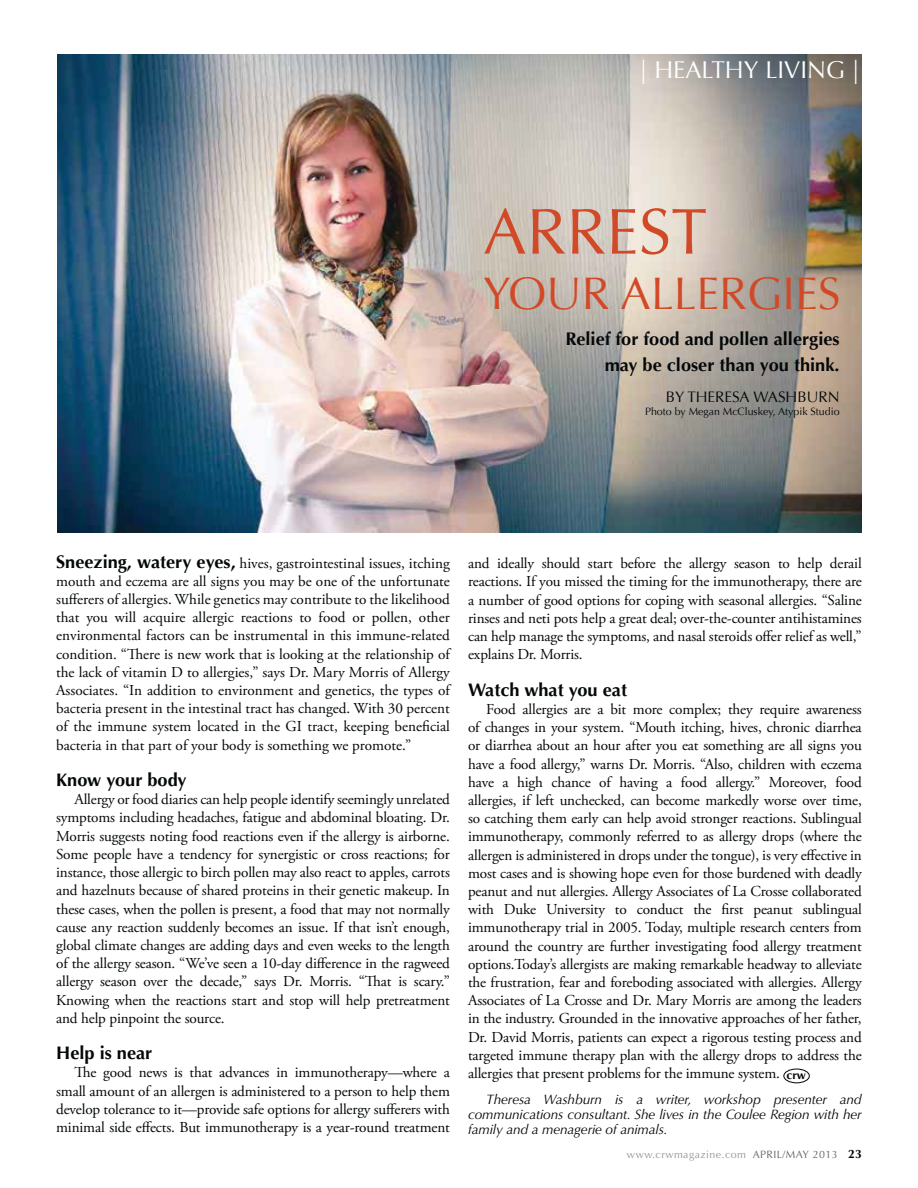
<style>
.page{position:relative;width:918px;height:1188px;background:#fff}
.page>*{position:absolute;margin:0;border:0;box-sizing:border-box;transform-origin:0 0}
.t1{font:64.95px "Optima";color:#d14927}
.t2{font:45.45px "Optima";color:#d14927}
.t3{font:24.3px "Optima";color:#fff}
.t4{font:700 18.15px/25.8px "Optima";color:#040809;text-align:right}
.t5{font:700 18.15px "Optima LT Std";color:#040809}
.t6{font:15.15px/18.1px "Adobe Garamond Pro";letter-spacing:-.01em;color:#040809;text-align:justify}
.t7{font:15.15px "Optima";color:#040809}
.t8{font:italic 13.65px/15.1px "Optima LT Std";letter-spacing:-.01em;color:#040809;text-align:justify}
.t9{font:10.65px "Optima LT Std";letter-spacing:.04em;color:#939698}
.t10{font:10.65px "Optima";color:#040809}
.s1{font-family:"Optima";font-weight:700;font-size:18.15px}
.s2{font-family:"Optima LT Std";font-weight:700;font-size:11.7px}
.s3{color:#636567}
.s4{font-weight:700;font-size:12.15px;color:#040809}
</style>
<div class="page">
<img style="left:57px;top:55px;width:805px;height:477px">
<div style="left:784px;top:1069px;width:26px;height:14px;border:1px solid #010202;border-radius:50%"></div>
<h3 class="t3" style="left:640px;top:55px;width:222px">| HEALTHY LIVING |</h3>
<h1 class="t1" style="left:483px;top:194px;width:226px">ARREST</h1>
<h2 class="t2" style="left:483px;top:267px;width:359px">YOUR ALLERGIES</h2>
<p class="t4" style="left:565px;top:326px;width:276px">Relief for food and pollen allergies may be closer than you think.</p>
<p class="t7" style="left:666px;top:388px;width:175px">BY THERESA WASHBURN</p>
<p class="t10" style="left:645px;top:405px;width:196px">Photo by Megan McCluskey, Atypik Studio</p>
<p class="t6" style="left:56px;top:555px;width:395px"><span class="s1">Sneezing, watery eyes,</span> hives, gastrointestinal issues, itching mouth and eczema are all signs you may be one of the unfortunate sufferers of allergies. While genetics may contribute to the likelihood that you will acquire allergic reactions to food or pollen, other environmental factors can be instrumental in this immune-related condition. “There is new work that is looking at the relationship of the lack of vitamin D to allergies,” says Dr. Mary Morris of Allergy Associates. “In addition to environment and genetics, the types of bacteria present in the intestinal tract has changed. With 30 percent of the immune system located in the GI tract, keeping beneficial bacteria in that part of your body is something we promote.”</p>
<p class="t5" style="left:56px;top:769px;width:132px">Know your body</p>
<p class="t6" style="left:56px;top:792px;width:395px;text-indent:18px">Allergy or food diaries can help people identify seemingly unrelated symptoms including headaches, fatigue and abdominal bloating. Dr.<br>Morris suggests noting food reactions even if the allergy is airborne.<br>Some people have a tendency for synergistic or cross reactions; for instance, those allergic to birch pollen may also react to apples, carrots and hazelnuts because of shared proteins in their genetic makeup. In these cases, when the pollen is present, a food that may not normally cause any reaction suddenly becomes an issue. If that isn’t enough, global climate changes are adding days and even weeks to the length of the allergy season. “We’ve seen a 10-day difference in the ragweed allergy season over the decade,” says Dr. Morris. “That is scary.” Knowing when the reactions start and stop will help pretreatment and help pinpoint the source.</p>
<p class="t5" style="left:56px;top:1042px;width:98px">Help is near</p>
<p class="t6" style="left:56px;top:1065px;width:395px;text-indent:18px">The good news is that advances in immunotherapy—where a small amount of an allergen is administered to a person to help them develop tolerance to it—provide safe options for allergy sufferers with minimal side effects. But immunotherapy is a year-round treatment</p>
<p class="t6" style="left:468px;top:556px;width:395px">and ideally should start before the allergy season to help derail reactions. If you missed the timing for the immunotherapy, there are a number of good options for coping with seasonal allergies. “Saline rinses and neti pots help a great deal; over-the-counter antihistamines can help manage the symptoms, and nasal steroids offer relief as well,” explains Dr. Morris.</p>
<p class="t5" style="left:468px;top:679px;width:160px">Watch what you eat</p>
<p class="t6" style="left:468px;top:701px;width:395px;text-indent:18px">Food allergies are a bit more complex; they require awareness of changes in your system. “Mouth itching, hives, chronic diarrhea or diarrhea about an hour after you eat something are all signs you have a food allergy,” warns Dr. Morris. “Also, children with eczema have a high chance of having a food allergy.” Moreover, food allergies, if left unchecked, can become markedly worse over time, so catching them early can help avoid stronger reactions. Sublingual immunotherapy, commonly referred to as allergy drops (where the allergen is administered in drops under the tongue), is very effective in most cases and is showing hope even for those burdened with deadly peanut and nut allergies. Allergy Associates of La Crosse collaborated with Duke University to conduct the first peanut sublingual immunotherapy trial in 2005. Today, multiple research centers from around the country are further investigating food allergy treatment options.Today’s allergists are making remarkable headway to alleviate the frustration, fear and foreboding associated with allergies. Allergy Associates of La Crosse and Dr. Mary Morris are among the leaders in the industry. Grounded in the innovative approaches of her father, Dr. David Morris, patients can expect a rigorous testing process and targeted immune therapy plan with the allergy drops to address the allergies that present problems for the immune system. <span class="s2">crw</span></p>
<p class="t8" style="left:468px;top:1093px;width:395px;text-indent:18px">Theresa Washburn is a writer, workshop presenter and communications consultant. She lives in the Coulee Region with her family and a menagerie of animals.</p>
<p class="t9" style="left:627px;top:1148px;width:236px">www.crwmagazine.com <span class="s3">APRIL/MAY 2013</span> <span class="s4">23</span></p>
</div>
